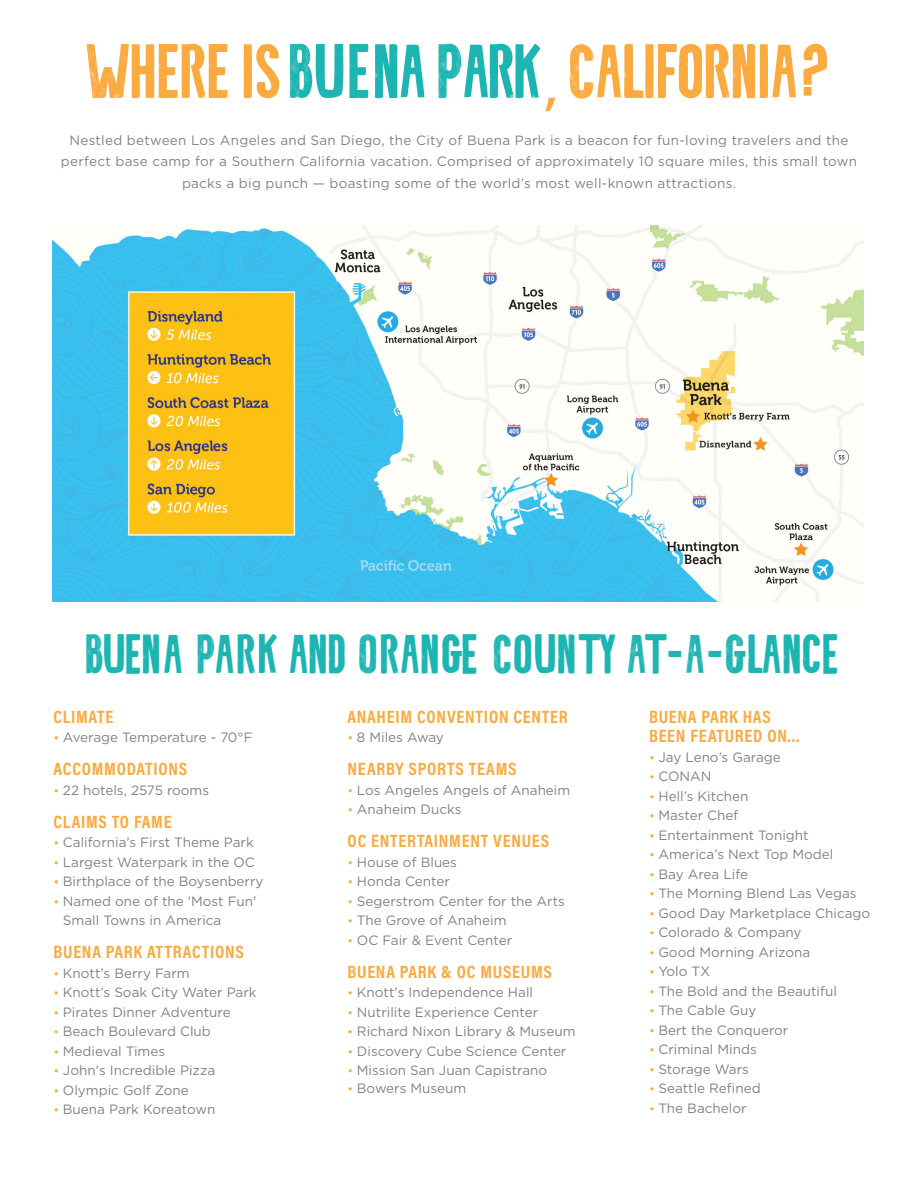
<style>
.page{position:relative;width:918px;height:1188px;background:#fff}
.page>*{position:absolute;margin:0;border:0;box-sizing:border-box;transform-origin:0 0}
.t1{font:67.5px "Cotte VMF";letter-spacing:-.02em;color:#faaa3f}
.t2{font:48.75px "Cotte VMF";letter-spacing:.02em;color:#1db5b2}
.t3{font:18px/19.5px "Acumin Variable Concept";letter-spacing:.045em;color:#faaa3f}
.t4{font:13.5px/19.5px "Gotham";color:#818285}
.t5{font:13.5px/21.8px "Gotham";letter-spacing:.02em;color:#818285;text-align:center}
.s1{color:#1db5b2}
.s2{font-size:12px;color:#faaa3f}
</style>
<div class="page">
<img style="left:53px;top:225px;width:811px;height:376px">
<h1 class="t1" style="left:87px;top:43px;width:742px">WHERE IS <span class="s1">BU ENA PARK</span>, CALIFORNIA?</h1>
<p class="t5" style="left:61px;top:129px;width:798px">Nestled between Los Angeles and San Diego, the City of Buena Park is a beacon for fun-loving travelers and the perfect base camp for a Southern California vacation. Comprised of approximately 10 square miles, this small town packs a big punch — boasting some of the world’s most well-known attractions.</p>
<h2 class="t2" style="left:87px;top:634px;width:758px">BUENA PARK AND ORANGE COUNTY AT-A-GLANCE</h2>
<h3 class="t3" style="left:54px;top:706px;width:61px">CLIMATE</h3>
<p class="t4" style="left:54px;top:727px;width:201px"><span class="s2">•</span> Average Temperature - 70°F</p>
<h3 class="t3" style="left:54px;top:758px;width:135px">ACCOMMODATIONS</h3>
<p class="t4" style="left:54px;top:780px;width:157px"><span class="s2">•</span> 22 hotels, 2575 rooms</p>
<h3 class="t3" style="left:54px;top:811px;width:120px">CLAIMS TO FAME</h3>
<p class="t4" style="left:54px;top:832px;width:202px"><span class="s2">•</span> California’s First Theme Park</p>
<p class="t4" style="left:54px;top:852px;width:203px"><span class="s2">•</span> Largest Waterpark in the OC</p>
<p class="t4" style="left:54px;top:871px;width:211px"><span class="s2">•</span> Birthplace of the Boysenberry</p>
<p class="t4" style="left:63px;top:891px;width:195px;text-indent:-9px"><span class="s2">•</span> Named one of the 'Most Fun'<br>Small Towns in America</p>
<h3 class="t3" style="left:54px;top:941px;width:192px">BUENA PARK ATTRACTIONS</h3>
<p class="t4" style="left:54px;top:963px;width:138px"><span class="s2">•</span> Knott’s Berry Farm</p>
<p class="t4" style="left:54px;top:982px;width:205px"><span class="s2">•</span> Knott’s Soak City Water Park</p>
<p class="t4" style="left:54px;top:1002px;width:179px"><span class="s2">•</span> Pirates Dinner Adventure</p>
<p class="t4" style="left:54px;top:1021px;width:159px"><span class="s2">•</span> Beach Boulevard Club</p>
<p class="t4" style="left:54px;top:1041px;width:113px"><span class="s2">•</span> Medieval Times</p>
<p class="t4" style="left:54px;top:1060px;width:163px"><span class="s2">•</span> John's Incredible Pizza</p>
<p class="t4" style="left:54px;top:1080px;width:137px"><span class="s2">•</span> Olympic Golf Zone</p>
<p class="t4" style="left:54px;top:1099px;width:163px"><span class="s2">•</span> Buena Park Koreatown</p>
<h3 class="t3" style="left:348px;top:706px;width:222px">ANAHEIM CONVENTION CENTER</h3>
<p class="t4" style="left:348px;top:727px;width:98px"><span class="s2">•</span> 8 Miles Away</p>
<h3 class="t3" style="left:348px;top:758px;width:170px">NEARBY SPORTS TEAMS</h3>
<p class="t4" style="left:348px;top:780px;width:224px"><span class="s2">•</span> Los Angeles Angels of Anaheim</p>
<p class="t4" style="left:348px;top:799px;width:115px"><span class="s2">•</span> Anaheim Ducks</p>
<h3 class="t3" style="left:348px;top:830px;width:203px">OC ENTERTAINMENT VENUES</h3>
<p class="t4" style="left:348px;top:852px;width:111px"><span class="s2">•</span> House of Blues</p>
<p class="t4" style="left:348px;top:871px;width:104px"><span class="s2">•</span> Honda Center</p>
<p class="t4" style="left:348px;top:891px;width:219px"><span class="s2">•</span> Segerstrom Center for the Arts</p>
<p class="t4" style="left:348px;top:910px;width:161px"><span class="s2">•</span> The Grove of Anaheim</p>
<p class="t4" style="left:348px;top:930px;width:166px"><span class="s2">•</span> OC Fair &amp; Event Center</p>
<h3 class="t3" style="left:348px;top:961px;width:206px">BUENA PARK &amp; OC MUSEUMS</h3>
<p class="t4" style="left:348px;top:982px;width:187px"><span class="s2">•</span> Knott's Independence Hall</p>
<p class="t4" style="left:348px;top:1002px;width:192px"><span class="s2">•</span> Nutrilite Experience Center</p>
<p class="t4" style="left:348px;top:1021px;width:229px"><span class="s2">•</span> Richard Nixon Library &amp; Museum</p>
<p class="t4" style="left:348px;top:1041px;width:220px"><span class="s2">•</span> Discovery Cube Science Center</p>
<p class="t4" style="left:348px;top:1060px;width:201px"><span class="s2">•</span> Mission San Juan Capistrano</p>
<p class="t4" style="left:348px;top:1078px;width:120px"><span class="s2">•</span> Bowers Museum</p>
<h3 class="t3" style="left:649px;top:706px;width:152px">BUENA PARK HAS<br>BEEN FEATURED ON...</h3>
<p class="t4" style="left:649px;top:747px;width:133px"><span class="s2">•</span> Jay Leno’s Garage</p>
<p class="t4" style="left:649px;top:766px;width:64px"><span class="s2">•</span> CONAN</p>
<p class="t4" style="left:649px;top:786px;width:101px"><span class="s2">•</span> Hell’s Kitchen</p>
<p class="t4" style="left:649px;top:805px;width:91px"><span class="s2">•</span> Master Chef</p>
<p class="t4" style="left:649px;top:825px;width:161px"><span class="s2">•</span> Entertainment Tonight</p>
<p class="t4" style="left:649px;top:844px;width:186px"><span class="s2">•</span> America’s Next Top Model</p>
<p class="t4" style="left:649px;top:864px;width:101px"><span class="s2">•</span> Bay Area Life</p>
<p class="t4" style="left:649px;top:883px;width:209px"><span class="s2">•</span> The Morning Blend Las Vegas</p>
<p class="t4" style="left:649px;top:903px;width:223px"><span class="s2">•</span> Good Day Marketplace Chicago</p>
<p class="t4" style="left:649px;top:922px;width:154px"><span class="s2">•</span> Colorado &amp; Company</p>
<p class="t4" style="left:649px;top:942px;width:163px"><span class="s2">•</span> Good Morning Arizona</p>
<p class="t4" style="left:649px;top:961px;width:63px"><span class="s2">•</span> Yolo TX</p>
<p class="t4" style="left:649px;top:981px;width:189px"><span class="s2">•</span> The Bold and the Beautiful</p>
<p class="t4" style="left:649px;top:1000px;width:109px"><span class="s2">•</span> The Cable Guy</p>
<p class="t4" style="left:649px;top:1020px;width:141px"><span class="s2">•</span> Bert the Conqueror</p>
<p class="t4" style="left:649px;top:1039px;width:109px"><span class="s2">•</span> Criminal Minds</p>
<p class="t4" style="left:649px;top:1059px;width:101px"><span class="s2">•</span> Storage Wars</p>
<p class="t4" style="left:649px;top:1078px;width:113px"><span class="s2">•</span> Seattle Refined</p>
<p class="t4" style="left:649px;top:1098px;width:99px"><span class="s2">•</span> The Bachelor</p>
</div>
